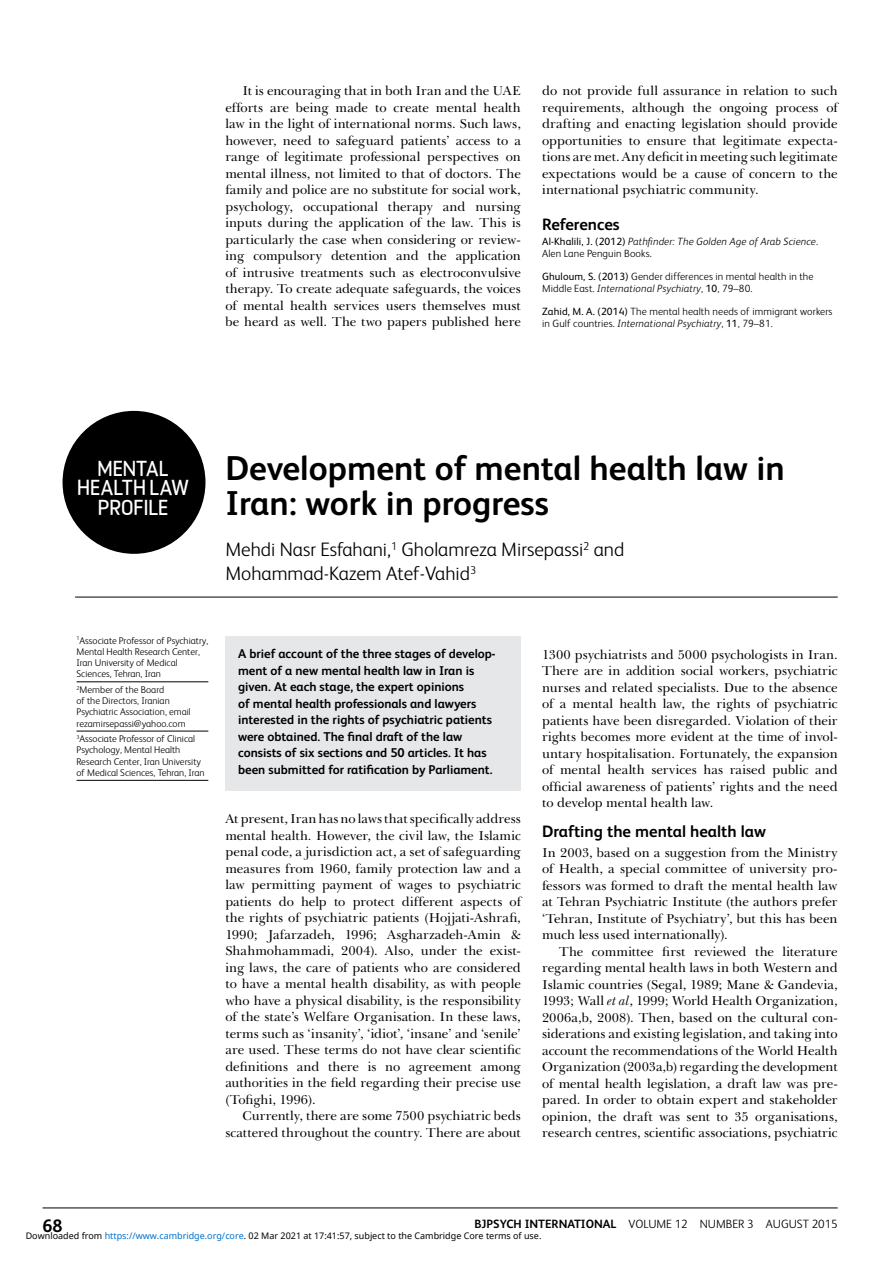
<style>
.page{position:relative;width:893px;height:1263px;background:#fff}
.page>*{position:absolute;margin:0;border:0;box-sizing:border-box;transform-origin:0 0}
.t1{font:700 34.5px/34.5px "FS Albert";color:#000}
.t2{font:24.3px/19.5px "FS Dillonv 1.01";color:#fff;text-align:center}
.t3{font:300 19.5px/24px "FS Albert";color:#000}
.t4{font:700 18px "FS Albert";color:#000}
.t5{font:700 16.5px "FS Albert";color:#000}
.t6{font:13.2px/16.5px "Baskerville BT";color:#000;text-align:justify}
.t7{font:700 12.75px/16.5px "FS Albert";color:#000}
.t8{font:300 12px "FS Albert";color:#000}
.t9{font:300 10.5px/12px "FS Albert";letter-spacing:.01em;color:#000}
.t10{font:italic 300 10.5px/12px "FS Albert";letter-spacing:.01em;color:#000}
.t11{font:300 9.75px/11.2px "FS Albert";color:#000}
.t12{font:9px "Noto Sans";color:#000}
.s1{font-weight:400;font-style:normal}
.s2{font-style:normal}
.s3{font-weight:400}
.s4{font-style:italic}
.s5{font-weight:700}
.s6{color:#0172cf}
</style>
<div class="page">
<hr style="left:43px;top:1208px;width:795px;height:1px;background:#000">
<div style="left:225px;top:636px;width:296px;height:154px;background:#e6e7e8"></div>
<div style="left:63px;top:411px;width:142px;height:143px;background:#000;border-radius:50%"></div>
<hr style="left:75px;top:597px;width:763px;height:1px;background:#000">
<hr style="left:77px;top:681px;width:131px;height:1px;background:#000">
<hr style="left:77px;top:731px;width:131px;height:1px;background:#000">
<hr style="left:77px;top:780px;width:131px;height:1px;background:#000">
<p class="t6" style="left:225px;top:83px;width:297px;text-indent:17px">It is encouraging that in both Iran and the UAE efforts are being made to create mental health law in the light of international norms. Such laws, however, need to safeguard patients’ access to a range of legitimate professional perspectives on mental illness, not limited to that of doctors. The family and police are no substitute for social work, psychology, occupational therapy and nursing inputs during the application of the law. This is particularly the case when considering or review&shy;ing compulsory detention and the application of intrusive treatments such as electroconvulsive therapy. To create adequate safeguards, the voices of mental health services users themselves must be heard as well. The two papers published here</p>
<p class="t6" style="left:542px;top:83px;width:297px">do not provide full assurance in relation to such requirements, although the ongoing process of drafting and enacting legislation should provide opportunities to ensure that legitimate expecta&shy;tions are met. Any deficit in meeting such legitimate expectations would be a cause of concern to the international psychiatric community.</p>
<p class="t5" style="left:542px;top:213px;width:79px">References</p>
<p class="t10" style="left:542px;top:235px;width:277px"><span class="s1">Al-Khalili, J. (2012)</span> Pathfinder: The Golden Age of Arab Science<span class="s2">.<br>Alen Lane Penguin Books.</span></p>
<p class="t9" style="left:542px;top:270px;width:273px"><span class="s3">Ghuloum, S. (2013)</span> Gender differences in mental health in the<br>Middle East. <span class="s4">International Psychiatry</span>, <span class="s3">10</span>, 79–80.</p>
<p class="t9" style="left:542px;top:304px;width:292px"><span class="s3">Zahid, M. A. (2014)</span> The mental health needs of immigrant workers in Gulf countries. <span class="s4">International Psychiatry</span>, <span class="s3">11</span>, 79–81.</p>
<h2 class="t2" style="left:77px;top:457px;width:113px">MENTAL<br>HEALTH LAW<br>PROFILE</h2>
<h1 class="t1" style="left:225px;top:450px;width:561px">Development of mental health law in<br>Iran: work in progress</h1>
<h3 class="t3" style="left:225px;top:536px;width:400px">Mehdi Nasr Esfahani,<sup>1</sup> Gholamreza Mirsepassi<sup>2</sup> and<br>Mohammad-Kazem Atef-Vahid<sup>3</sup></h3>
<p class="t11" style="left:77px;top:634px;width:133px"><sup>1</sup>Associate Professor of Psychiatry,<br>Mental Health Research Center,<br>Iran University of Medical<br>Sciences, Tehran, Iran</p>
<p class="t11" style="left:77px;top:683px;width:116px"><sup>2</sup>Member of the Board<br>of the Directors, Iranian<br>Psychiatric Association, email rezamirsepassi@yahoo.com</p>
<p class="t11" style="left:77px;top:733px;width:130px"><sup>3</sup>Associate Professor of Clinical<br>Psychology, Mental Health<br>Research Center, Iran University of Medical Sciences, Tehran, Iran</p>
<p class="t7" style="left:238px;top:645px;width:258px">A brief account of the three stages of develop&shy;ment of a new mental health law in Iran is given. At each stage, the expert opinions<br>of mental health professionals and lawyers interested in the rights of psychiatric patients were obtained. The final draft of the law consists of six sections and 50 articles. It has been submitted for ratification by Parliament.</p>
<p class="t6" style="left:225px;top:810px;width:297px">At present, Iran has no laws that specifically address mental health. However, the civil law, the Islamic penal code, a jurisdiction act, a set of safeguarding measures from 1960, family protection law and a law permitting payment of wages to psychiatric patients do help to protect different aspects of the rights of psychiatric patients (Hojjati-Ashrafi, 1990; Jafarzadeh, 1996; Asgharzadeh-Amin &amp; Shahmohammadi, 2004). Also, under the exist&shy;ing laws, the care of patients who are considered to have a mental health disability, as with people who have a physical disability, is the responsibility of the state’s Welfare Organisation. In these laws, terms such as ‘insanity’, ‘idiot’, ‘insane’ and ‘senile’ are used. These terms do not have clear scientific definitions and there is no agreement among authorities in the field regarding their precise use (Tofighi, 1996).</p>
<p class="t6" style="left:225px;top:1107px;width:297px;text-align:right">Currently, there are some 7500 psychiatric beds scattered throughout the country. There are about</p>
<p class="t6" style="left:542px;top:646px;width:297px">1300 psychiatrists and 5000 psychologists in Iran.<br>There are in addition social workers, psychiatric nurses and related specialists. Due to the absence of a mental health law, the rights of psychiatric patients have been disregarded. Violation of their rights becomes more evident at the time of invol&shy;untary hospitalisation. Fortunately, the expansion of mental health services has raised public and official awareness of patients’ rights and the need to develop mental health law.</p>
<p class="t5" style="left:542px;top:820px;width:225px">Drafting the mental health law</p>
<p class="t6" style="left:542px;top:844px;width:297px">In 2003, based on a suggestion from the Ministry of Health, a special committee of university pro&shy;fessors was formed to draft the mental health law at Tehran Psychiatric Institute (the authors prefer ‘Tehran, Institute of Psychiatry’, but this has been much less used internationally).</p>
<p class="t6" style="left:542px;top:943px;width:297px;text-indent:17px">The committee first reviewed the literature regarding mental health laws in both Western and Islamic countries (Segal, 1989; Mane &amp; Gandevia, 1993; Wall <span class="s4">et al</span>, 1999; World Health Organization, 2006a,b, 2008). Then, based on the cultural con&shy;siderations and existing legislation, and taking into account the recommendations of the World Health Organization (2003a,b) regarding the development of mental health legislation, a draft law was pre&shy;pared. In order to obtain expert and stakeholder opinion, the draft was sent to 35 organisations, research centres, scientific associations, psychiatric</p>
<h3 class="t4" style="left:43px;top:1214px;width:22px">68</h3>
<p class="t8" style="left:474px;top:1215px;width:365px"><span class="s5">BJPSYCH INTERNATIONAL</span> VOLUME 12 NUMBER 3 AUGUST 2015</p>
<p class="t12" style="left:26px;top:1229px;width:517px">Downloaded from <span class="s6">https://www.cambridge.org/core</span>. 02 Mar 2021 at 17:41:57, subject to the Cambridge Core terms of use.</p>
</div>
